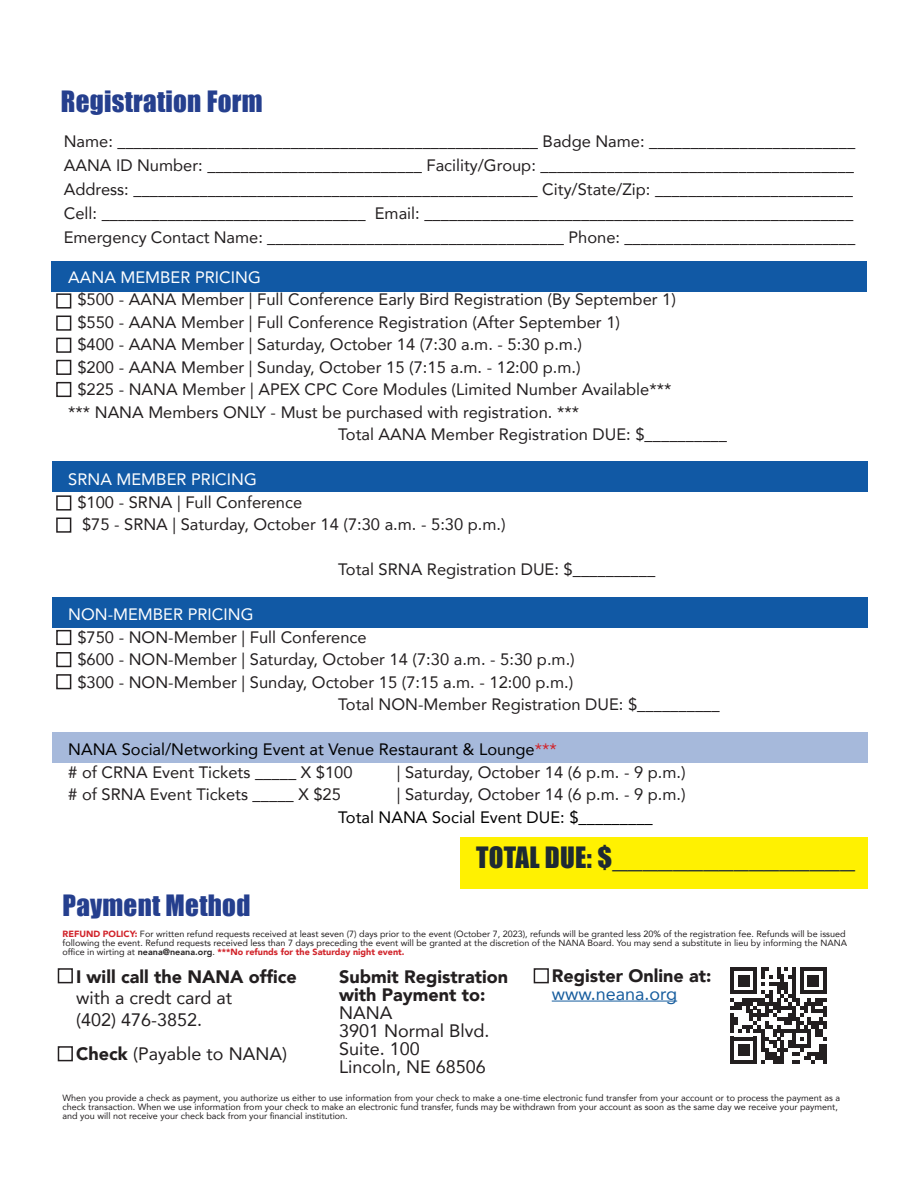
<style>
.page{position:relative;width:918px;height:1188px;background:#fff}
.page>*{position:absolute;margin:0;border:0;box-sizing:border-box;transform-origin:0 0}
._15_Semi_Bold_Left{font:27px "Impact";letter-spacing:.01em;color:#253f8e}
._15_Semi_Bold_Left-2{font:27px "Impact";letter-spacing:.01em;color:#1e2a33}
.t1{font:18px "Avenir";color:#231f20}
.t2{font:900 18px "Avenir";color:#231f20}
.t3{font:18px "Avenir";color:#175d9e}
.t4{font:16.5px "Avenir";color:#231f20}
.t5{font:16.5px "Avenir";color:#000}
.t6{font:16.5px "Avenir";color:#fff}
.t7{font:9px/9px "Avenir";color:#231f20}
.s1{color:#d1232a}
.s2{font-weight:900;color:#d1232a}
.s3{font-weight:800}
.s4{font-weight:900}
</style>
<div class="page">
<div style="left:51px;top:261px;width:816px;height:30px;background:#1159a5"></div>
<div style="left:52px;top:732px;width:816px;height:30px;background:#a6b9db"></div>
<div style="left:52px;top:462px;width:815px;height:30px;background:#1159a5"></div>
<div style="left:52px;top:598px;width:815px;height:30px;background:#1159a5"></div>
<div style="left:460px;top:837px;width:407px;height:52px;background:#fff101"></div>
<hr style="left:552px;top:1001px;width:125px;height:1px;background:#175d9e">
<div style="left:56px;top:630px;width:15px;height:15px;border:2px solid #231f20"></div>
<div style="left:56px;top:495px;width:15px;height:16px;border:2px solid #231f20"></div>
<div style="left:56px;top:293px;width:15px;height:16px;border:2px solid #231f20"></div>
<div style="left:56px;top:360px;width:15px;height:15px;border:2px solid #231f20"></div>
<div style="left:56px;top:652px;width:15px;height:15px;border:2px solid #231f20"></div>
<div style="left:56px;top:518px;width:15px;height:15px;border:2px solid #231f20"></div>
<div style="left:56px;top:316px;width:15px;height:15px;border:2px solid #231f20"></div>
<div style="left:56px;top:382px;width:15px;height:15px;border:2px solid #231f20"></div>
<div style="left:56px;top:674px;width:15px;height:15px;border:2px solid #231f20"></div>
<div style="left:56px;top:338px;width:15px;height:15px;border:2px solid #231f20"></div>
<div style="left:534px;top:968px;width:15px;height:15px;border:2px solid #231f20"></div>
<div style="left:58px;top:968px;width:15px;height:15px;border:2px solid #231f20"></div>
<svg style="left:730px;top:967px;width:97px;height:97px"></svg>
<div style="left:58px;top:1046px;width:15px;height:15px;border:2px solid #231f20"></div>
<p class="_15_Semi_Bold_Left" style="left:61px;top:80px;width:203px">Registration Form</p>
<p class="t4" style="left:64px;top:128px;width:793px">Name: ___________________________________________________ Badge Name: _________________________</p>
<p class="t4" style="left:64px;top:152px;width:792px">AANA ID Number: __________________________ Facility/Group: ______________________________________</p>
<p class="t4" style="left:64px;top:176px;width:791px">Address: _________________________________________________ City/State/Zip: ________________________</p>
<p class="t4" style="left:64px;top:200px;width:791px">Cell: ________________________________ Email: ____________________________________________________</p>
<p class="t4" style="left:64px;top:224px;width:793px">Emergency Contact Name: ____________________________________ Phone: ____________________________</p>
<p class="t6" style="left:68px;top:264px;width:194px">AANA MEMBER PRICING</p>
<p class="t4" style="left:77px;top:286px;width:600px">$500 - AANA Member | Full Conference Early Bird Registration (By September 1)</p>
<p class="t4" style="left:77px;top:309px;width:544px">$550 - AANA Member | Full Conference Registration (After September 1)</p>
<p class="t4" style="left:77px;top:331px;width:506px">$400 - AANA Member | Saturday, October 14 (7:30 a.m. - 5:30 p.m.)</p>
<p class="t4" style="left:77px;top:354px;width:505px">$200 - AANA Member | Sunday, October 15 (7:15 a.m. - 12:00 p.m.)</p>
<p class="t4" style="left:77px;top:376px;width:595px">$225 - NANA Member | APEX CPC Core Modules (Limited Number Available***</p>
<p class="t4" style="left:68px;top:399px;width:512px">*** NANA Members ONLY - Must be purchased with registration. ***</p>
<p class="t4" style="left:338px;top:421px;width:390px">Total AANA Member Registration DUE: $__________</p>
<p class="t6" style="left:68px;top:466px;width:190px">SRNA MEMBER PRICING</p>
<p class="t4" style="left:77px;top:489px;width:226px">$100 - SRNA | Full Conference</p>
<p class="t4" style="left:82px;top:511px;width:425px">$75 - SRNA | Saturday, October 14 (7:30 a.m. - 5:30 p.m.)</p>
<p class="t4" style="left:338px;top:556px;width:318px">Total SRNA Registration DUE: $__________</p>
<p class="t6" style="left:68px;top:601px;width:187px">NON-MEMBER PRICING</p>
<p class="t4" style="left:77px;top:624px;width:291px">$750 - NON-Member | Full Conference</p>
<p class="t4" style="left:77px;top:646px;width:499px">$600 - NON-Member | Saturday, October 14 (7:30 a.m. - 5:30 p.m.)</p>
<p class="t4" style="left:77px;top:669px;width:497px">$300 - NON-Member | Sunday, October 15 (7:15 a.m. - 12:00 p.m.)</p>
<p class="t4" style="left:338px;top:691px;width:383px">Total NON-Member Registration DUE: $__________</p>
<p class="t5" style="left:68px;top:736px;width:490px">NANA Social/Networking Event at Venue Restaurant &amp; Lounge<span class="s1">***</span></p>
<p class="t4" style="left:68px;top:759px;width:286px"># of CRNA Event Tickets _____ X $100</p>
<p class="t4" style="left:397px;top:759px;width:290px">| Saturday, October 14 (6 p.m. - 9 p.m.)</p>
<p class="t4" style="left:68px;top:781px;width:274px"># of SRNA Event Tickets _____ X $25</p>
<p class="t4" style="left:397px;top:781px;width:290px">| Saturday, October 14 (6 p.m. - 9 p.m.)</p>
<p class="t5" style="left:338px;top:804px;width:316px">Total NANA Social Event DUE: $_________</p>
<p class="_15_Semi_Bold_Left" style="left:63px;top:885px;width:189px">Payment Method</p>
<p class="_15_Semi_Bold_Left-2" style="left:476px;top:837px;width:380px">TOTAL DUE: $________________</p>
<p class="t7" style="left:63px;top:929px;width:786px"><span class="s2">REFUND POLICY:</span> For written refund requests received at least seven (7) days prior to the event (October 7, 2023), refunds will be granted less 20% of the registration fee. Refunds will be issued following the event. Refund requests received less than 7 days preceding the event will be granted at the discretion of the NANA Board. You may send a substitute in lieu by informing the NANA office in wirting at <span class="s3">neana@neana.org</span>. <span class="s2">***No refunds for the Saturday night event.</span></p>
<p class="t2" style="left:76px;top:961px;width:222px">I will call the NANA office</p>
<p class="t1" style="left:76px;top:983px;width:158px">with a credt card at</p>
<p class="t1" style="left:76px;top:1005px;width:128px">(402) 476-3852.</p>
<p class="t1" style="left:76px;top:1040px;width:213px"><span class="s4">Check</span> (Payable to NANA)</p>
<p class="t2" style="left:339px;top:961px;width:170px">Submit Registration</p>
<p class="t2" style="left:339px;top:979px;width:148px">with Payment to:</p>
<p class="t1" style="left:339px;top:998px;width:55px">NANA</p>
<p class="t1" style="left:339px;top:1016px;width:152px">3901 Normal Blvd.</p>
<p class="t1" style="left:339px;top:1034px;width:82px">Suite. 100</p>
<p class="t1" style="left:339px;top:1052px;width:148px">Lincoln, NE 68506</p>
<p class="t2" style="left:552px;top:960px;width:161px">Register Online at:</p>
<p class="t3" style="left:552px;top:979px;width:127px">www.neana.org</p>
<p class="t7" style="left:63px;top:1094px;width:779px">When you provide a check as payment, you authorize us either to use information from your check to make a one-time electronic fund transfer from your account or to process the payment as a check transaction. When we use information from your check to make an electronic fund transfer, funds may be withdrawn from your account as soon as the same day we receive your payment, and you will not receive your check back from your financial institution.</p>
</div>
